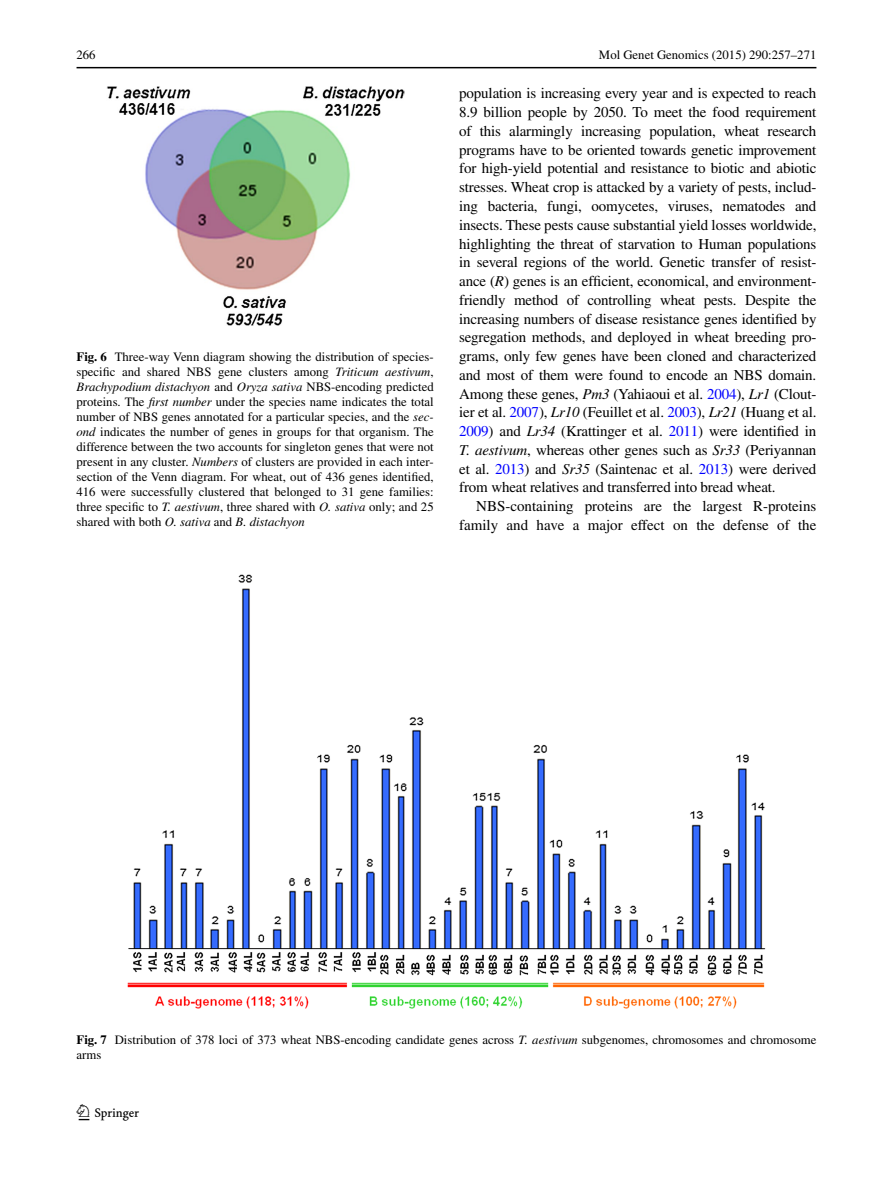
<style>
.page{position:relative;width:893px;height:1187px;background:#fff}
.page>*{position:absolute;margin:0;border:0;box-sizing:border-box;transform-origin:0 0}
.t1{font:22.5px "Springnew";color:#000}
.t2{font:15px/18.8px "Times";color:#000;text-align:justify}
.t3{font:12.75px/15px "Times";color:#000;text-align:justify}
.s1{font-weight:700}
.s2{font-style:italic}
.s3{color:#00f}
</style>
<div class="page">
<hr style="left:77px;top:67px;width:739px;height:1px;background:#000">
<img style="left:107px;top:87px;width:297px;height:238px">
<img style="left:128px;top:574px;width:637px;height:434px">
<p class="t3" style="left:77px;top:48px;width:21px">266</p>
<p class="t3" style="left:599px;top:48px;width:219px">Mol Genet Genomics (2015) 290:257–271</p>
<p class="t3" style="left:77px;top:349px;width:359px"><span class="s1">Fig. 6</span> Three-way Venn diagram showing the distribution of species&shy;specific and shared NBS gene clusters among <span class="s2">Triticum aestivum</span>, <span class="s2">Brachypodium distachyon</span> and <span class="s2">Oryza sativa</span> NBS-encoding predicted proteins. The <span class="s2">first number</span> under the species name indicates the total number of NBS genes annotated for a particular species, and the <span class="s2">sec&shy;ond</span> indicates the number of genes in groups for that organism. The difference between the two accounts for singleton genes that were not present in any cluster. <span class="s2">Numbers</span> of clusters are provided in each inter&shy;section of the Venn diagram. For wheat, out of 436 genes identified, 416 were successfully clustered that belonged to 31 gene families: three specific to <span class="s2">T. aestivum</span>, three shared with <span class="s2">O. sativa</span> only; and 25 shared with both <span class="s2">O. sativa</span> and <span class="s2">B. distachyon</span></p>
<p class="t2" style="left:459px;top:84px;width:359px">population is increasing every year and is expected to reach 8.9 billion people by 2050. To meet the food requirement of this alarmingly increasing population, wheat research programs have to be oriented towards genetic improvement for high-yield potential and resistance to biotic and abiotic stresses. Wheat crop is attacked by a variety of pests, includ&shy;ing bacteria, fungi, oomycetes, viruses, nematodes and insects. These pests cause substantial yield losses worldwide, highlighting the threat of starvation to Human populations in several regions of the world. Genetic transfer of resist&shy;ance (<span class="s2">R</span>) genes is an efficient, economical, and environment&shy;friendly method of controlling wheat pests. Despite the increasing numbers of disease resistance genes identified by segregation methods, and deployed in wheat breeding pro&shy;grams, only few genes have been cloned and characterized and most of them were found to encode an NBS domain.<br>Among these genes, <span class="s2">Pm3</span> (Yahiaoui et al. <span class="s3">2004</span>), <span class="s2">Lr1</span> (Clout&shy;ier et al. <span class="s3">2007</span>), <span class="s2">Lr10</span> (Feuillet et al. <span class="s3">2003</span>), <span class="s2">Lr21</span> (Huang et al.<br><span class="s3">2009</span>) and <span class="s2">Lr34</span> (Krattinger et al. <span class="s3">2011</span>) were identified in <span class="s2">T. aestivum</span>, whereas other genes such as <span class="s2">Sr33</span> (Periyannan et al. <span class="s3">2013</span>) and <span class="s2">Sr35</span> (Saintenac et al. <span class="s3">2013</span>) were derived from wheat relatives and transferred into bread wheat.</p>
<p class="t2" style="left:459px;top:496px;width:359px;text-align:right">NBS-containing proteins are the largest R-proteins family and have a major effect on the defense of the</p>
<p class="t3" style="left:77px;top:1031px;width:741px"><span class="s1">Fig. 7</span> Distribution of 378 loci of 373 wheat NBS-encoding candidate genes across <span class="s2">T. aestivum</span> subgenomes, chromosomes and chromosome arms</p>
<h1 class="t1" style="left:79px;top:1104px;width:62px">1 3</h1>
</div>
